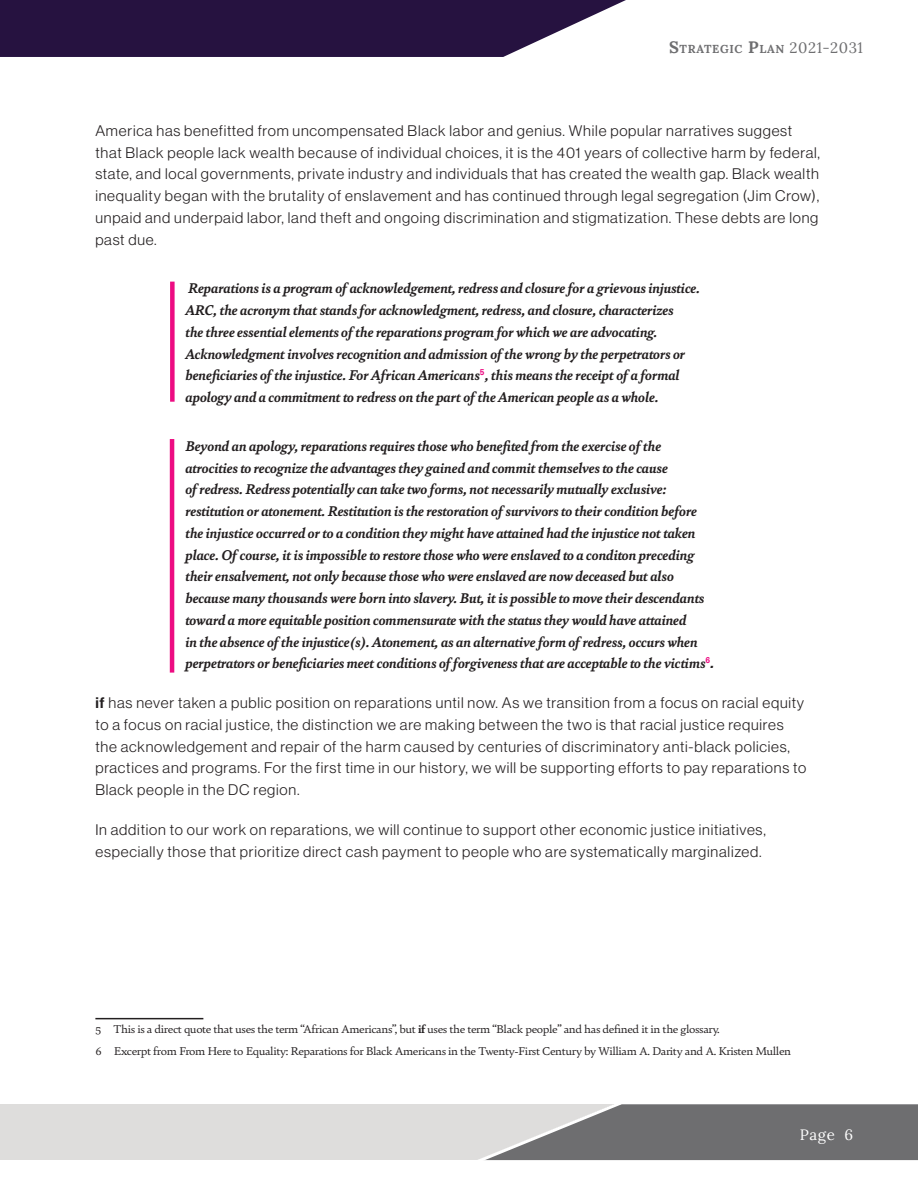
<style>
.page{position:relative;width:918px;height:1188px;background:#fff}
.page>*{position:absolute;margin:0;border:0;box-sizing:border-box;transform-origin:0 0}
.Body{font:italic 700 15px/21.8px "Bely";letter-spacing:-.01em;color:#231f20;scale:1.04 1}
.Body-2{font:15px/21.8px "N Haas Grotesk DS Pro 45 Lt";letter-spacing:.05em;color:#231f20}
.t1{font:15px "Lora";color:#fff}
.footnote_Text{font:12px "Bely";letter-spacing:-.03em;color:#231f20;scale:1.08 1}
.page_number{font:700 11.55px "Lora";letter-spacing:.055em;color:#6e6e70}
.s1{font-size:16.5px}
.s2{font-weight:400;font-size:15px}
.s3{font-family:"N Haas Grotesk DS Pro 66 Md It";font-weight:400;font-style:normal}
.s4{font-family:"N Haas Grotesk DS Pro 65 Md"}
.s5{font-weight:700}
</style>
<div class="page">
<div style="left:0;top:1104px;width:615px;height:56px;background:#dedddc"></div>
<svg style="left:478px;top:1104px;width:440px;height:57px"></svg>
<hr style="left:95px;top:1018px;width:108px;height:1px;background:#231f20">
<div style="left:170px;top:282px;width:5px;height:120px;background:#ed0c82"></div>
<hr style="left:170px;top:439px;width:4px;height:234px;background:#ed0c82">
<svg style="left:0;top:0;width:626px;height:57px;background:#3b2952"></svg>
<p class="page_number" style="left:669px;top:39px;width:195px"><span class="s1">S</span>TRATEGIC <span class="s1">P</span>LAN <span class="s2">2021-2031</span></p>
<p class="Body-2" style="left:95px;top:120px;width:726px">America has benefitted from uncompensated Black labor and genius. While popular narratives suggest that Black people lack wealth because of individual choices, it is the 401 years of collective harm by federal, state, and local governments, private industry and individuals that has created the wealth gap. Black wealth inequality began with the brutality of enslavement and has continued through legal segregation (Jim Crow), unpaid and underpaid labor, land theft and ongoing discrimination and stigmatization. These debts are long past due.</p>
<p class="Body" style="left:185px;top:277px;width:496px">Reparations is a program of acknowledgement, redress and closure for a grievous injustice.<br>ARC, the acronym that stands for acknowledgment, redress, and closure, characterizes<br>the three essential elements of the reparations program for which we are advocating.<br>Acknowledgment involves recognition and admission of the wrong by the perpetrators or beneficiaries of the injustice. For African Americans<sup>5</sup>, this means the receipt of a formal apology and a commitment to redress on the part of the American people as a whole.</p>
<p class="Body" style="left:185px;top:434px;width:510px">Beyond an apology, reparations requires those who benefited from the exercise of the atrocities to recognize the advantages they gained and commit themselves to the cause<br>of redress. Redress potentially can take two forms, not necessarily mutually exclusive: restitution or atonement. Restitution is the restoration of survivors to their condition before the injustice occurred or to a condition they might have attained had the injustice not taken place. Of course, it is impossible to restore those who were enslaved to a conditon preceding their ensalvement, not only because those who were enslaved are now deceased but also because many thousands were born into slavery. But, it is possible to move their descendants toward a more equitable position commensurate with the status they would have attained<br>in the absence of the injustice(s). Atonement, as an alternative form of redress, occurs when perpetrators or beneficiaries meet conditions of forgiveness that are acceptable to the victims<sup>6</sup><span class="s3">.</span></p>
<p class="Body-2" style="left:95px;top:692px;width:712px"><span class="s4">if</span> has never taken a public position on reparations until now. As we transition from a focus on racial equity to a focus on racial justice, the distinction we are making between the two is that racial justice requires the acknowledgement and repair of the harm caused by centuries of discriminatory anti-black policies, practices and programs. For the first time in our history, we will be supporting efforts to pay reparations to Black people in the DC region.</p>
<p class="Body-2" style="left:95px;top:819px;width:672px">In addition to our work on reparations, we will continue to support other economic justice initiatives, especially those that prioritize direct cash payment to people who are systematically marginalized.</p>
<p class="footnote_Text" style="left:95px;top:1021px;width:580px">5 This is a direct quote that uses the term “African Americans”, but <span class="s5">if</span> uses the term “Black people” and has defined it in the glossary.</p>
<p class="footnote_Text" style="left:95px;top:1042px;width:646px">6 Excerpt from From Here to Equality: Reparations for Black Americans in the Twenty-First Century by William A. Darity and A. Kristen Mullen</p>
<p class="t1" style="left:800px;top:1123px;width:55px">Page 6</p>
</div>
